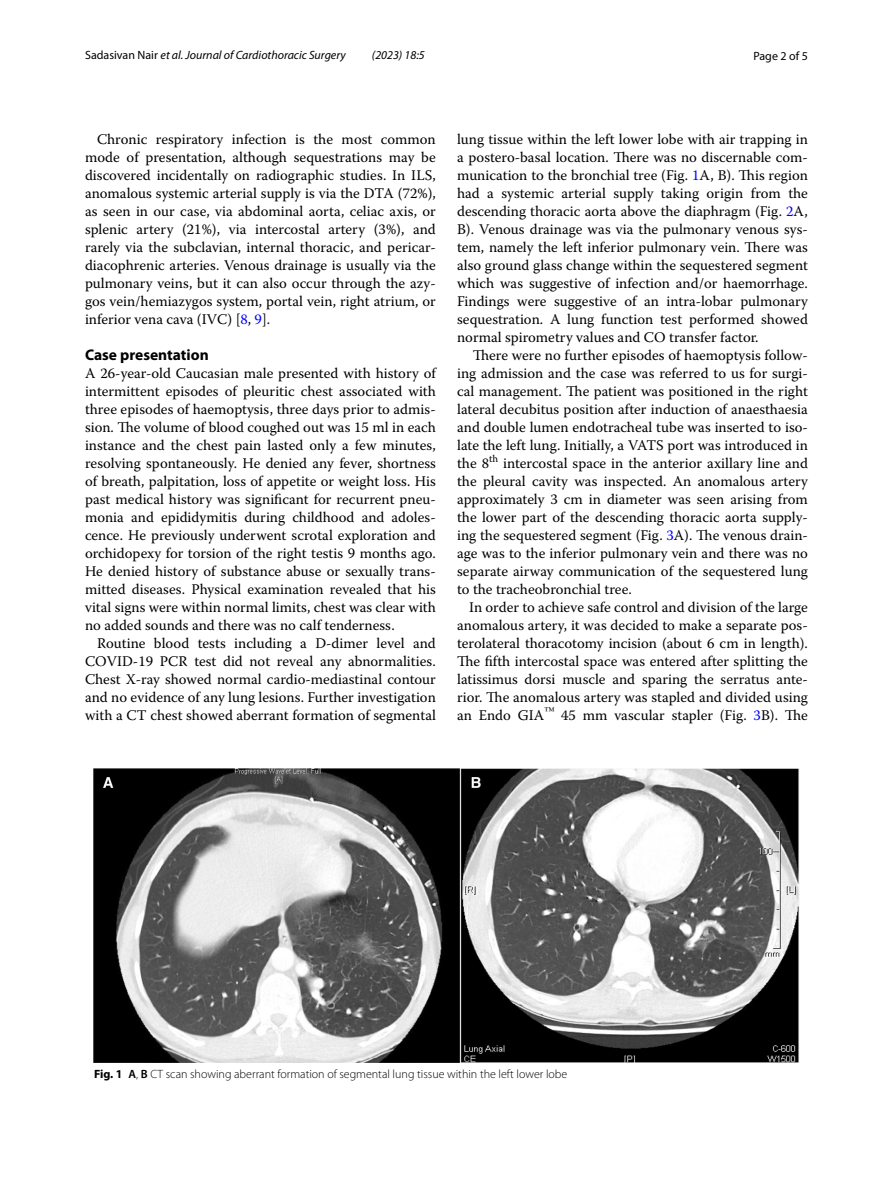
<style>
.page{position:relative;width:893px;height:1187px;background:#fff}
.page>*{position:absolute;margin:0;border:0;box-sizing:border-box;transform-origin:0 0}
.t1{font:700 15.45px "Myriad Pro";color:#000}
.t2{font:14.7px/18px "Warnock Pro";color:#000;text-align:justify}
.t3{font:300 12px "Myriad Pro";color:#000}
.t4{font:italic 12px "Myriad Pro";color:#000}
.t5{font:12px "Myriad Pro";color:#000}
.s1{font-style:normal}
.s2{color:#00f}
.s3{font-weight:700}
.s4{font-weight:600}
</style>
<div class="page">
<img style="left:94px;top:768px;width:705px;height:294px">
<p class="t4" style="left:85px;top:48px;width:262px"><span class="s1">Sadasivan Nair</span> et al. Journal of Cardiothoracic Surgery</p>
<p class="t4" style="left:372px;top:48px;width:54px">(2023) 18:5</p>
<p class="t5" style="left:753px;top:48px;width:56px">Page 2 of 5</p>
<p class="t2" style="left:85px;top:130px;width:352px;text-indent:12px">Chronic respiratory infection is the most common mode of presentation, although sequestrations may be discovered incidentally on radiographic studies. In ILS, anomalous systemic arterial supply is via the DTA (72%), as seen in our case, via abdominal aorta, celiac axis, or splenic artery (21%), via intercostal artery (3%), and rarely via the subclavian, internal thoracic, and pericar&shy;diacophrenic arteries. Venous drainage is usually via the pulmonary veins, but it can also occur through the azy&shy;gos vein/hemiazygos system, portal vein, right atrium, or inferior vena cava (IVC) [<span class="s2">8</span>, <span class="s2">9</span>].</p>
<p class="t1" style="left:85px;top:344px;width:125px">Case presentation</p>
<p class="t2" style="left:85px;top:364px;width:352px">A 26-year-old Caucasian male presented with history of intermittent episodes of pleuritic chest associated with three episodes of haemoptysis, three days prior to admis&shy;sion. The volume of blood coughed out was 15 ml in each instance and the chest pain lasted only a few minutes, resolving spontaneously. He denied any fever, shortness of breath, palpitation, loss of appetite or weight loss. His past medical history was significant for recurrent pneu&shy;monia and epididymitis during childhood and adoles&shy;cence. He previously underwent scrotal exploration and orchidopexy for torsion of the right testis 9 months ago.<br>He denied history of substance abuse or sexually trans&shy;mitted diseases. Physical examination revealed that his vital signs were within normal limits, chest was clear with no added sounds and there was no calf tenderness.</p>
<p class="t2" style="left:85px;top:634px;width:352px;text-indent:12px">Routine blood tests including a D-dimer level and COVID-19 PCR test did not reveal any abnormalities.<br>Chest X-ray showed normal cardio-mediastinal contour and no evidence of any lung lesions. Further investigation with a CT chest showed aberrant formation of segmental</p>
<p class="t2" style="left:457px;top:130px;width:352px">lung tissue within the left lower lobe with air trapping in a postero-basal location. There was no discernable com&shy;munication to the bronchial tree (Fig. <span class="s2">1</span>A, B). This region had a systemic arterial supply taking origin from the descending thoracic aorta above the diaphragm (Fig. <span class="s2">2</span>A, B). Venous drainage was via the pulmonary venous sys&shy;tem, namely the left inferior pulmonary vein. There was also ground glass change within the sequestered segment which was suggestive of infection and/or haemorrhage.<br>Findings were suggestive of an intra-lobar pulmonary sequestration. A lung function test performed showed normal spirometry values and CO transfer factor.</p>
<p class="t2" style="left:457px;top:346px;width:352px;text-indent:16px">There were no further episodes of haemoptysis follow&shy;ing admission and the case was referred to us for surgi&shy;cal management. The patient was positioned in the right lateral decubitus position after induction of anaesthaesia and double lumen endotracheal tube was inserted to iso&shy;late the left lung. Initially, a VATS port was introduced in the 8<sup>th</sup> intercostal space in the anterior axillary line and the pleural cavity was inspected. An anomalous artery approximately 3 cm in diameter was seen arising from the lower part of the descending thoracic aorta supply&shy;ing the sequestered segment (Fig. <span class="s2">3</span>A). The venous drain&shy;age was to the inferior pulmonary vein and there was no separate airway communication of the sequestered lung to the tracheobronchial tree.</p>
<p class="t2" style="left:457px;top:598px;width:352px;text-indent:12px">In order to achieve safe control and division of the large anomalous artery, it was decided to make a separate pos&shy;terolateral thoracotomy incision (about 6 cm in length).<br>The fifth intercostal space was entered after splitting the latissimus dorsi muscle and sparing the serratus ante&shy;rior. The anomalous artery was stapled and divided using an Endo GIA<sup>™</sup> 45 mm vascular stapler (Fig. <span class="s2">3</span>B). The</p>
<p class="t3" style="left:94px;top:1066px;width:475px"><span class="s3">Fig. 1</span> <span class="s4">A</span>, <span class="s4">B</span> CT scan showing aberrant formation of segmental lung tissue within the left lower lobe</p>
</div>
